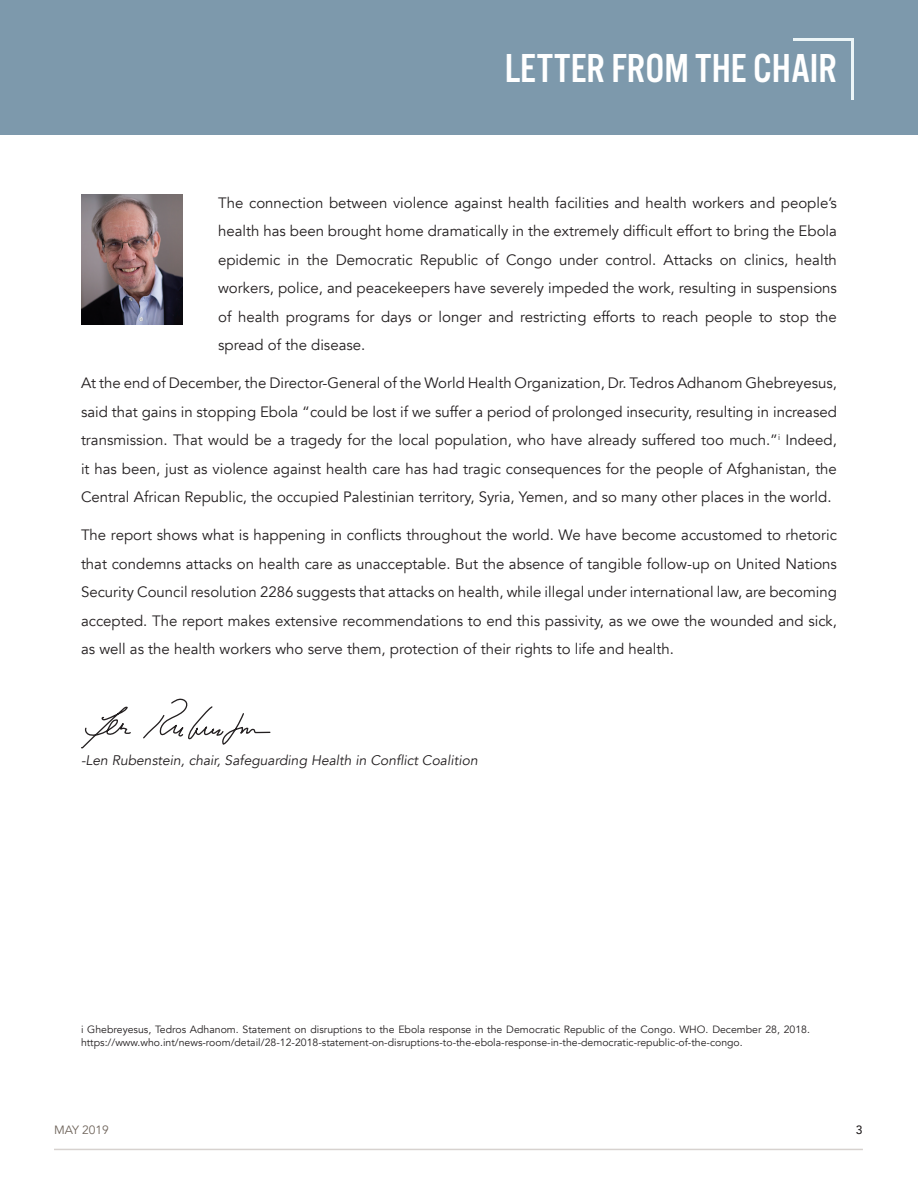
<style>
.page{position:relative;width:918px;height:1188px;background:#fff}
.page>*{position:absolute;margin:0;border:0;box-sizing:border-box;transform-origin:0 0}
.t1{font:42px "Alternate Got No 3 D";color:#fff}
.t2{font:15px/28.5px "Avenir";color:#231f20;text-align:justify}
.t3{font:italic 13.8px "Avenir";color:#231f20}
.t4{font:12px "Avenir";color:#6f645b}
.t5{font:500 12px "Avenir";color:#231f20}
.t6{font:10.5px/13.5px "Avenir";color:#231f20}
</style>
<div class="page">
<div style="left:0;top:0;width:918px;height:135px;background:#7d99ac"></div>
<hr style="left:54px;top:1149px;width:809px;height:1px;background:#d7d2cf">
<hr style="left:851px;top:39px;width:3px;height:61px;background:#ecf5f7">
<hr style="left:793px;top:38px;width:61px;height:2px;background:#ecf5f7">
<svg style="left:81px;top:699px;width:190px;height:49px"></svg>
<img style="left:81px;top:194px;width:102px;height:130px">
<h1 class="t1" style="left:505px;top:45px;width:334px">LETTER FROM THE CHAIR</h1>
<p class="t2" style="left:218px;top:189px;width:620px">The connection between violence against health facilities and health workers and people’s health has been brought home dramatically in the extremely difficult effort to bring the Ebola epidemic in the Democratic Republic of Congo under control. Attacks on clinics, health workers, police, and peacekeepers have severely impeded the work, resulting in suspensions of health programs for days or longer and restricting efforts to reach people to stop the spread of the disease.</p>
<p class="t2" style="left:81px;top:369px;width:758px">At the end of December, the Director-General of the World Health Organization, Dr. Tedros Adhanom Ghebreyesus, said that gains in stopping Ebola “could be lost if we suffer a period of prolonged insecurity, resulting in increased transmission. That would be a tragedy for the local population, who have already suffered too much.”<sup>i</sup> Indeed, it has been, just as violence against health care has had tragic consequences for the people of Afghanistan, the Central African Republic, the occupied Palestinian territory, Syria, Yemen, and so many other places in the world.</p>
<p class="t2" style="left:81px;top:521px;width:758px">The report shows what is happening in conflicts throughout the world. We have become accustomed to rhetoric that condemns attacks on health care as unacceptable. But the absence of tangible follow-up on United Nations Security Council resolution 2286 suggests that attacks on health, while illegal under international law, are becoming accepted. The report makes extensive recommendations to end this passivity, as we owe the wounded and sick, as well as the health workers who serve them, protection of their rights to life and health.</p>
<p class="t3" style="left:81px;top:752px;width:398px">-Len Rubenstein, chair, Safeguarding Health in Conflict Coalition</p>
<p class="t6" style="left:81px;top:1022px;width:731px">i Ghebreyesus, Tedros Adhanom. Statement on disruptions to the Ebola response in the Democratic Republic of the Congo. WHO. December 28, 2018. https://www.who.int/news-room/detail/28-12-2018-statement-on-disruptions-to-the-ebola-response-in-the-democratic-republic-of-the-congo.</p>
<p class="t4" style="left:54px;top:1123px;width:56px">MAY 2019</p>
<p class="t5" style="left:856px;top:1119px;width:8px">3</p>
</div>
